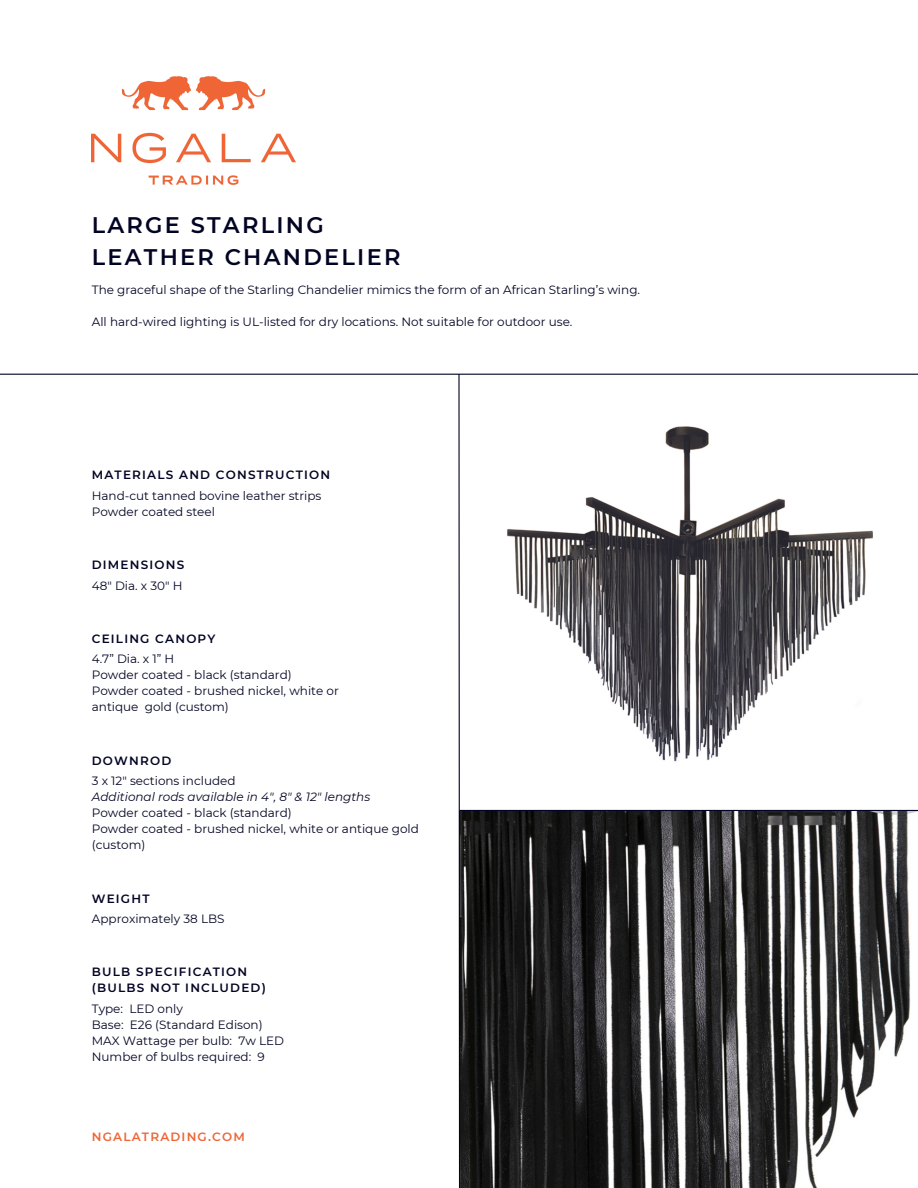
<style>
.page{position:relative;width:918px;height:1188px;background:#fff}
.page>*{position:absolute;margin:0;border:0;box-sizing:border-box;transform-origin:0 0}
.t1{font:600 22.5px/31.5px "Montserrat";letter-spacing:.1em;color:#020423}
.t2{font:12px/16px "Montserrat";color:#020423}
.t3{font:600 12px/16px "Montserrat";letter-spacing:.1em;color:#020423}
.t4{font:italic 12px "Montserrat";color:#020423}
.t5{font:600 12px "Montserrat";letter-spacing:.1em;color:#ef6535}
</style>
<div class="page">
<img style="left:92px;top:77px;width:203px;height:108px">
<img style="left:507px;top:426px;width:366px;height:336px">
<img style="left:461px;top:811px;width:457px;height:377px">
<svg style="left:458px;top:373px;width:3px;height:815px"></svg>
<hr style="left:0;top:374px;width:918px;height:1px;background:#020423">
<hr style="left:460px;top:810px;width:458px;height:1px;background:#020423">
<h1 class="t1" style="left:92px;top:210px;width:310px">LARGE STARLING<br>LEATHER CHANDELIER</h1>
<p class="t2" style="left:92px;top:281px;width:550px">The graceful shape of the Starling Chandelier mimics the form of an African Starling’s wing.</p>
<p class="t2" style="left:92px;top:313px;width:482px">All hard-wired lighting is UL-listed for dry locations. Not suitable for outdoor use.</p>
<p class="t3" style="left:92px;top:467px;width:240px">MATERIALS AND CONSTRUCTION</p>
<p class="t2" style="left:92px;top:487px;width:231px">Hand-cut tanned bovine leather strips<br>Powder coated steel</p>
<p class="t3" style="left:92px;top:557px;width:94px">DIMENSIONS</p>
<p class="t2" style="left:92px;top:577px;width:92px">48" Dia. x 30" H</p>
<p class="t3" style="left:92px;top:631px;width:125px">CEILING CANOPY</p>
<p class="t2" style="left:92px;top:651px;width:249px">4.7” Dia. x 1” H<br>Powder coated - black (standard)<br>Powder coated - brushed nickel, white or antique gold (custom)</p>
<p class="t3" style="left:92px;top:752px;width:81px">DOWNROD</p>
<p class="t2" style="left:92px;top:773px;width:145px">3 x 12" sections included</p>
<p class="t4" style="left:92px;top:790px;width:280px">Additional rods available in 4", 8" &amp; 12" lengths</p>
<p class="t2" style="left:92px;top:805px;width:329px">Powder coated - black (standard)<br>Powder coated - brushed nickel, white or antique gold (custom)</p>
<p class="t3" style="left:92px;top:890px;width:59px">WEIGHT</p>
<p class="t2" style="left:92px;top:911px;width:134px">Approximately 38 LBS</p>
<p class="t3" style="left:92px;top:964px;width:176px">BULB SPECIFICATION (BULBS NOT INCLUDED)</p>
<p class="t2" style="left:92px;top:1000px;width:194px">Type: LED only<br>Base: E26 (Standard Edison)<br>MAX Wattage per bulb: 7w LED<br>Number of bulbs required: 9</p>
<p class="t5" style="left:92px;top:1129px;width:155px">NGALATRADING.COM</p>
</div>
